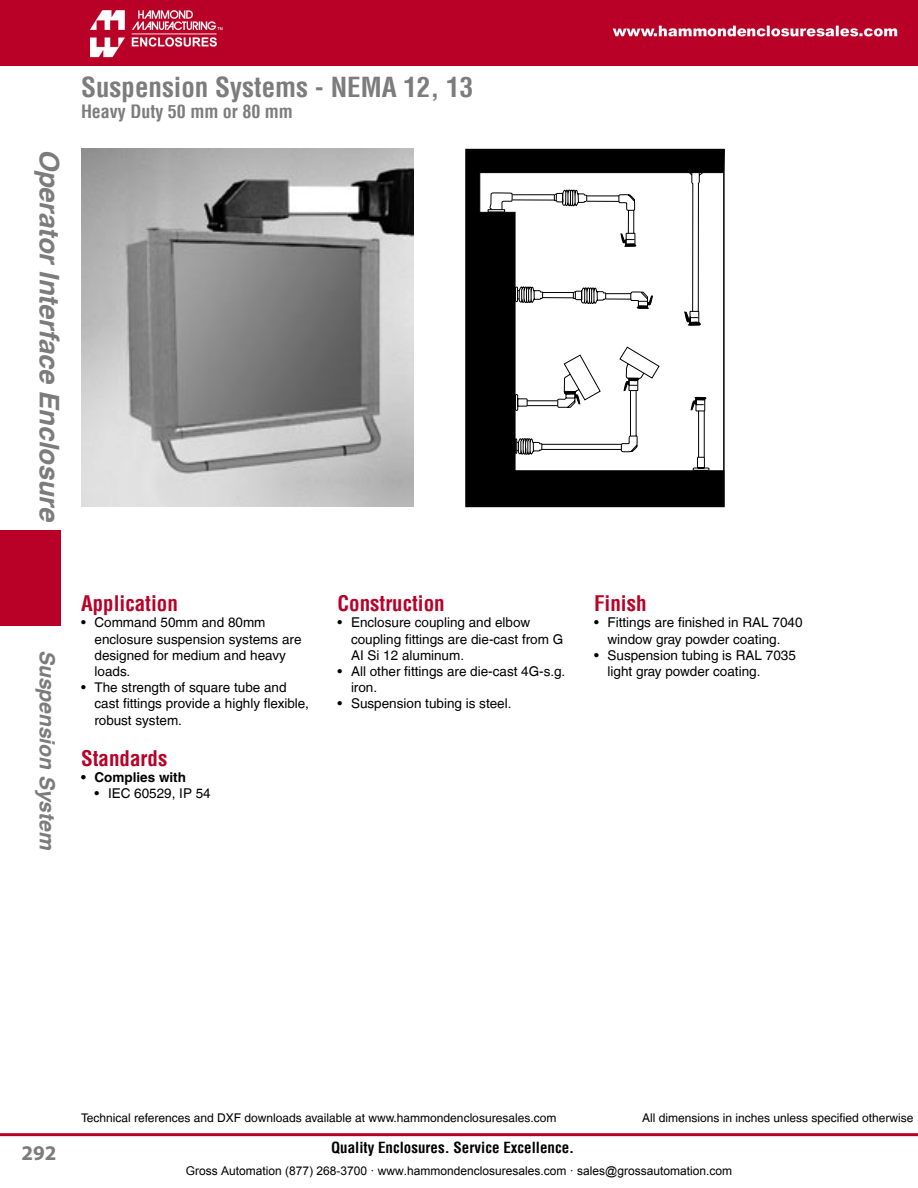
<style>
.page{position:relative;width:918px;height:1188px;background:#fff}
.page>*{position:absolute;margin:0;border:0;box-sizing:border-box;transform-origin:0 0}
.t1{font:700 condensed 27px "Helvetica";color:#7c7c7c}
.t2{font:italic 700 27px "Helvetica";color:#7c7c7c}
.t3{font:700 condensed 21px "Helvetica";color:#b90027}
.t4{font:italic 700 21px "Helvetica";color:#7c7c7c}
.t5{font:700 21px "Myriad";color:#7c7c7c}
.t6{font:700 condensed 18px "Helvetica";color:#7c7c7c}
.t7{font:700 condensed 15px "Helvetica";color:#000}
.t8{font:13.5px/16.2px "Helvetica";color:#000}
.t9{font:700 13.5px "Helvetica";color:#000}
.t10{font:12px "Helvetica";color:#000}
.t11{font:12px "Arial";color:#000}
</style>
<div class="page">
<div style="left:0;top:530px;width:61px;height:96px;background:#b90027"></div>
<hr style="left:0;top:1133px;width:918px;height:3px;background:#b90027">
<img style="left:81px;top:148px;width:333px;height:359px">
<svg style="left:465px;top:149px;width:260px;height:358px"></svg>
<svg style="left:488px;top:172px;width:215px;height:154px"></svg>
<svg style="left:515px;top:347px;width:194px;height:124px"></svg>
<img style="left:0;top:0;width:918px;height:66px">
<h1 class="t2" style="left:66px;top:148px;width:375px;rotate:90deg">Operator Interface Enclosure</h1>
<h1 class="t1" style="left:81px;top:70px;width:394px">Suspension Systems - NEMA 12, 13</h1>
<h3 class="t6" style="left:81px;top:101px;width:213px">Heavy Duty 50 mm or 80 mm</h3>
<h2 class="t4" style="left:60px;top:650px;width:201px;rotate:90deg">Suspension System</h2>
<h2 class="t3" style="left:81px;top:590px;width:98px">Application</h2>
<p class="t8" style="left:94px;top:615px;width:216px">Command 50mm and 80mm enclosure suspension systems are designed for medium and heavy loads.<br>The strength of square tube and cast fittings provide a highly flexible, robust system.</p>
<h2 class="t3" style="left:81px;top:745px;width:88px">Standards</h2>
<p class="t9" style="left:94px;top:769px;width:93px">Complies with</p>
<p class="t8" style="left:108px;top:786px;width:104px">IEC 60529, IP 54</p>
<p class="t8" style="left:81px;top:615px;width:6px">•</p>
<p class="t8" style="left:81px;top:679px;width:6px">•</p>
<p class="t9" style="left:81px;top:769px;width:6px">•</p>
<p class="t8" style="left:94px;top:786px;width:6px">•</p>
<h2 class="t3" style="left:338px;top:590px;width:109px">Construction</h2>
<p class="t8" style="left:351px;top:615px;width:216px">Enclosure coupling and elbow coupling fittings are die-cast from G<br>AI Si 12 aluminum.<br>All other fittings are die-cast 4G-s.g. iron.<br>Suspension tubing is steel.</p>
<p class="t8" style="left:338px;top:615px;width:6px">•</p>
<p class="t8" style="left:338px;top:663px;width:6px">•</p>
<p class="t8" style="left:338px;top:696px;width:6px">•</p>
<h2 class="t3" style="left:594px;top:590px;width:54px">Finish</h2>
<p class="t8" style="left:608px;top:615px;width:197px">Fittings are finished in RAL 7040 window gray powder coating.<br>Suspension tubing is RAL 7035 light gray powder coating.</p>
<p class="t8" style="left:594px;top:615px;width:6px">•</p>
<p class="t8" style="left:594px;top:647px;width:6px">•</p>
<p class="t10" style="left:81px;top:1111px;width:477px">Technical references and DXF downloads available at www.hammondenclosuresales.com</p>
<p class="t10" style="left:642px;top:1111px;width:273px">All dimensions in inches unless specified otherwise</p>
<h2 class="t5" style="left:22px;top:1142px;width:36px">292</h2>
<p class="t7" style="left:331px;top:1138px;width:245px">Quality Enclosures. Service Excellence.</p>
<p class="t11" style="left:186px;top:1163px;width:548px">Gross Automation (877) 268-3700 · www.hammondenclosuresales.com · sales@grossautomation.com</p>
</div>
